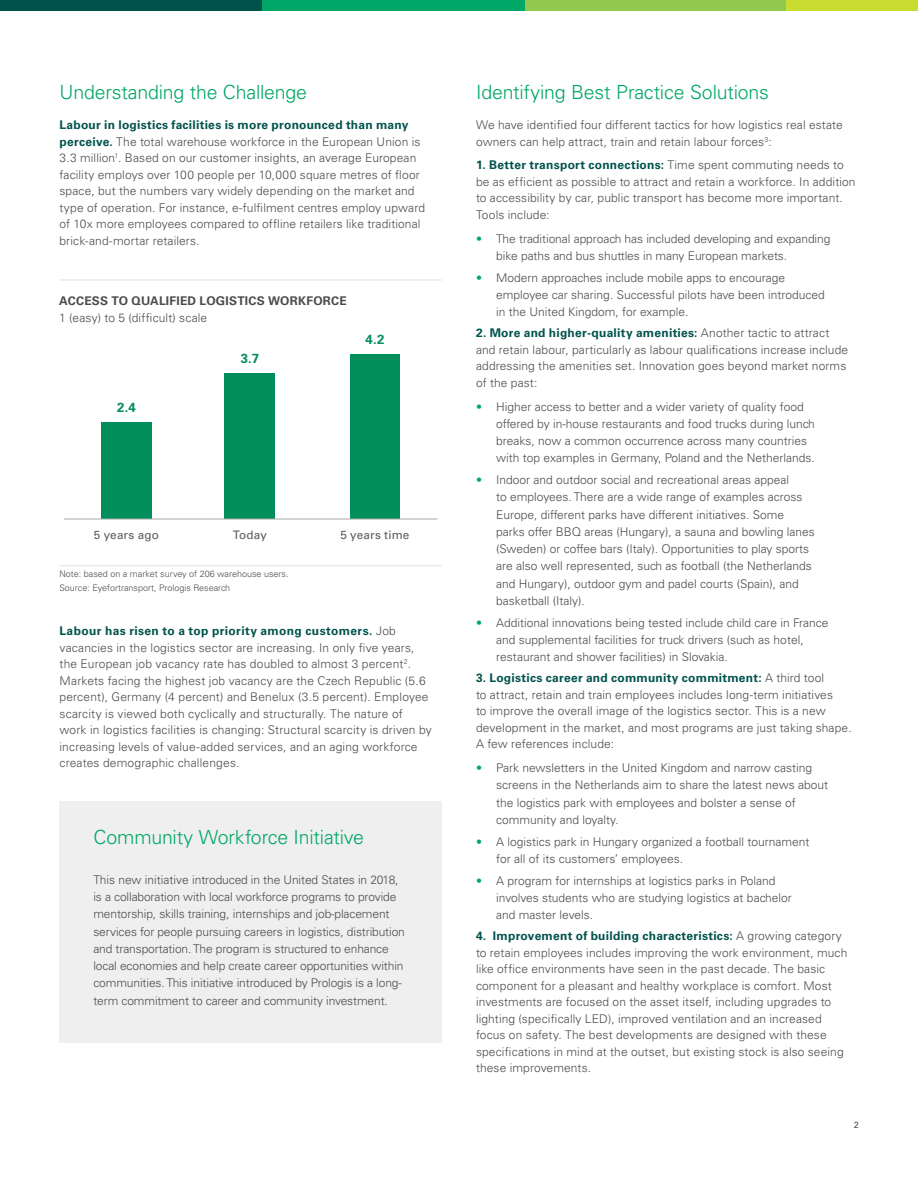
<style>
.page{position:relative;width:918px;height:1188px;background:#fff}
.page>*{position:absolute;margin:0;border:0;box-sizing:border-box;transform-origin:0 0}
.Section_Header{font:300 19.5px "Univers LT Std";letter-spacing:-.01em;color:#00a767}
.t1{font:700 13.2px "Univers LT Std";color:#008e5b}
.Body_copy{font:300 12px/16.5px "Univers LT Std";color:#4b4c4c}
.Paragraph_Header{font:300 12px/17.2px "Univers LT Std";letter-spacing:-.01em;color:#4b4c4c}
.Graph_Title{font:700 12px "Univers LT Std";letter-spacing:.02em;color:#4b4c4c}
.Graph_Title-2{font:300 12px "Univers LT Std";letter-spacing:.01em;color:#4b4c4c}
.t2{font:700 11.7px "Univers LT Std";letter-spacing:.035em;color:#53504f}
.t3{font:11.7px "Univers LT Std";letter-spacing:.015em;color:#58595b}
.t4{font:300 11.7px "Univers LT Std";letter-spacing:.04em;color:#53504f}
.Footnote{font:300 9px "Univers LT Std";color:#4b4c4c}
.t5{font:9px "Univers LT Std";color:#4b4c4c}
.t6{font:300 8.85px "Univers LT Std";letter-spacing:.015em;color:#58595b}
.s1{font-weight:700;color:#00524d}
.s2{color:#00a767}
</style>
<div class="page">
<div style="left:0;top:0;width:262px;height:11px;background:#00524d"></div>
<div style="left:525px;top:0;width:262px;height:11px;background:#91c94f"></div>
<div style="left:262px;top:0;width:263px;height:11px;background:#00a767"></div>
<div style="left:787px;top:0;width:131px;height:11px;background:#cadb2f"></div>
<div style="left:101px;top:423px;width:50px;height:96px;background:#008e5b"></div>
<div style="left:225px;top:373px;width:50px;height:146px;background:#008e5b"></div>
<div style="left:350px;top:355px;width:50px;height:164px;background:#008e5b"></div>
<hr style="left:64px;top:519px;width:373px;height:1px;background:#a7a9ab">
<hr style="left:60px;top:279px;width:382px;height:2px;background:#ebebea">
<hr style="left:59px;top:565px;width:383px;height:1px;background:#ebebea">
<div style="left:60px;top:801px;width:382px;height:242px;background:#efefef"></div>
<p class="Section_Header" style="left:60px;top:81px;width:249px">Understanding the Challenge</p>
<p class="Body_copy" style="left:60px;top:117px;width:367px"><span class="s1">Labour in logistics facilities is more pronounced than many perceive.</span> The total warehouse workforce in the European Union is 3.3 million<sup>1</sup>. Based on our customer insights, an average European facility employs over 100 people per 10,000 square metres of floor space, but the numbers vary widely depending on the market and type of operation. For instance, e-fulfilment centres employ upward of 10x more employees compared to offline retailers like traditional brick-and-mortar retailers.</p>
<p class="t2" style="left:64px;top:291px;width:289px">ACCESS TO QUALIFIED LOGISTICS WORKFORCE</p>
<p class="Graph_Title" style="left:59px;top:294px;width:289px">ACCESS TO QUALIFIED LOGISTICS WORKFORCE</p>
<p class="Graph_Title-2" style="left:59px;top:311px;width:149px">1 (easy) to 5 (difficult) scale</p>
<p class="t4" style="left:64px;top:307px;width:139px">1 (easy) to 5 (hard) scale</p>
<p class="t1" style="left:241px;top:350px;width:20px">3.7</p>
<p class="t1" style="left:365px;top:332px;width:20px">4.2</p>
<p class="t1" style="left:117px;top:400px;width:20px">2.4</p>
<p class="t3" style="left:94px;top:528px;width:67px">5 years ago</p>
<p class="t3" style="left:233px;top:528px;width:36px">Today</p>
<p class="t3" style="left:340px;top:528px;width:71px">5 years time</p>
<p class="Footnote" style="left:59px;top:569px;width:231px">Note: based on a market survey of 206 warehouse users.</p>
<p class="Footnote" style="left:59px;top:582px;width:172px">Source: Eyefortransport, Prologis Research</p>
<p class="t6" style="left:64px;top:583px;width:231px">Note: based on a market survey of 206 warehouse users.</p>
<p class="Body_copy" style="left:60px;top:623px;width:374px"><span class="s1">Labour has risen to a top priority among customers.</span> Job vacancies in the logistics sector are increasing. In only five years, the European job vacancy rate has doubled to almost 3 percent<sup>2</sup>.<br>Markets facing the highest job vacancy are the Czech Republic (5.6 percent), Germany (4 percent) and Benelux (3.5 percent). Employee scarcity is viewed both cyclically and structurally. The nature of work in logistics facilities is changing: Structural scarcity is driven by increasing levels of value-added services, and an aging workforce creates demographic challenges.</p>
<p class="Section_Header" style="left:93px;top:826px;width:272px">Community Workforce Initiative</p>
<p class="Paragraph_Header" style="left:93px;top:871px;width:313px">This new initiative introduced in the United States in 2018, is a collaboration with local workforce programs to provide mentorship, skills training, internships and job-placement services for people pursuing careers in logistics, distribution and transportation. The program is structured to enhance local economies and help create career opportunities within communities. This initiative introduced by Prologis is a long&shy;term commitment to career and community investment.</p>
<p class="Section_Header" style="left:476px;top:81px;width:294px">Identifying Best Practice Solutions</p>
<p class="Body_copy" style="left:476px;top:117px;width:368px">We have identified four different tactics for how logistics real estate owners can help attract, train and retain labour forces<sup>3</sup>:</p>
<p class="Body_copy" style="left:476px;top:157px;width:381px"><span class="s1">1. Better transport connections:</span> Time spent commuting needs to be as efficient as possible to attract and retain a workforce. In addition to accessibility by car, public transport has become more important.<br>Tools include:</p>
<p class="Body_copy" style="left:496px;top:230px;width:336px;line-height:17.2px;text-indent:-20px"><span class="s2">•</span> The traditional approach has included developing and expanding bike paths and bus shuttles in many European markets.</p>
<p class="Body_copy" style="left:496px;top:269px;width:330px;line-height:17.2px;text-indent:-20px"><span class="s2">•</span> Modern approaches include mobile apps to encourage employee car sharing. Successful pilots have been introduced in the United Kingdom, for example.</p>
<p class="Body_copy" style="left:476px;top:325px;width:374px"><span class="s1">2. More and higher-quality amenities:</span> Another tactic to attract and retain labour, particularly as labour qualifications increase include addressing the amenities set. Innovation goes beyond market norms of the past:</p>
<p class="Body_copy" style="left:496px;top:398px;width:320px;line-height:17.2px;text-indent:-20px"><span class="s2">•</span> Higher access to better and a wider variety of quality food offered by in-house restaurants and food trucks during lunch breaks, now a common occurrence across many countries with top examples in Germany, Poland and the Netherlands.</p>
<p class="Body_copy" style="left:496px;top:471px;width:320px;line-height:17.2px;text-indent:-20px"><span class="s2">•</span> Indoor and outdoor social and recreational areas appeal<br>to employees. There are a wide range of examples across Europe, different parks have different initiatives. Some parks offer BBQ areas (Hungary), a sauna and bowling lanes (Sweden) or coffee bars (Italy). Opportunities to play sports are also well represented, such as football (the Netherlands and Hungary), outdoor gym and padel courts (Spain), and basketball (Italy).</p>
<p class="Body_copy" style="left:496px;top:614px;width:334px;line-height:17.2px;text-indent:-20px"><span class="s2">•</span> Additional innovations being tested include child care in France and supplemental facilities for truck drivers (such as hotel, restaurant and shower facilities) in Slovakia.</p>
<p class="Body_copy" style="left:476px;top:670px;width:377px"><span class="s1">3. Logistics career and community commitment:</span> A third tool<br>to attract, retain and train employees includes long-term initiatives<br>to improve the overall image of the logistics sector. This is a new development in the market, and most programs are just taking shape.<br>A few references include:</p>
<p class="Body_copy" style="left:496px;top:759px;width:333px;line-height:17.2px;text-indent:-20px"><span class="s2">•</span> Park newsletters in the United Kingdom and narrow casting screens in the Netherlands aim to share the latest news about the logistics park with employees and bolster a sense of community and loyalty.</p>
<p class="Body_copy" style="left:496px;top:833px;width:315px;line-height:17.2px;text-indent:-20px"><span class="s2">•</span> A logistics park in Hungary organized a football tournament for all of its customers’ employees.</p>
<p class="Body_copy" style="left:496px;top:872px;width:297px;line-height:17.2px;text-indent:-20px"><span class="s2">•</span> A program for internships at logistics parks in Poland involves students who are studying logistics at bachelor and master levels.</p>
<p class="Body_copy" style="left:476px;top:928px;width:373px"><span class="s1">4. Improvement of building characteristics:</span> A growing category to retain employees includes improving the work environment, much like office environments have seen in the past decade. The basic component for a pleasant and healthy workplace is comfort. Most investments are focused on the asset itself, including upgrades to lighting (specifically LED), improved ventilation and an increased focus on safety. The best developments are designed with these specifications in mind at the outset, but existing stock is also seeing these improvements.</p>
<p class="t5" style="left:854px;top:1120px;width:7px">2</p>
</div>
